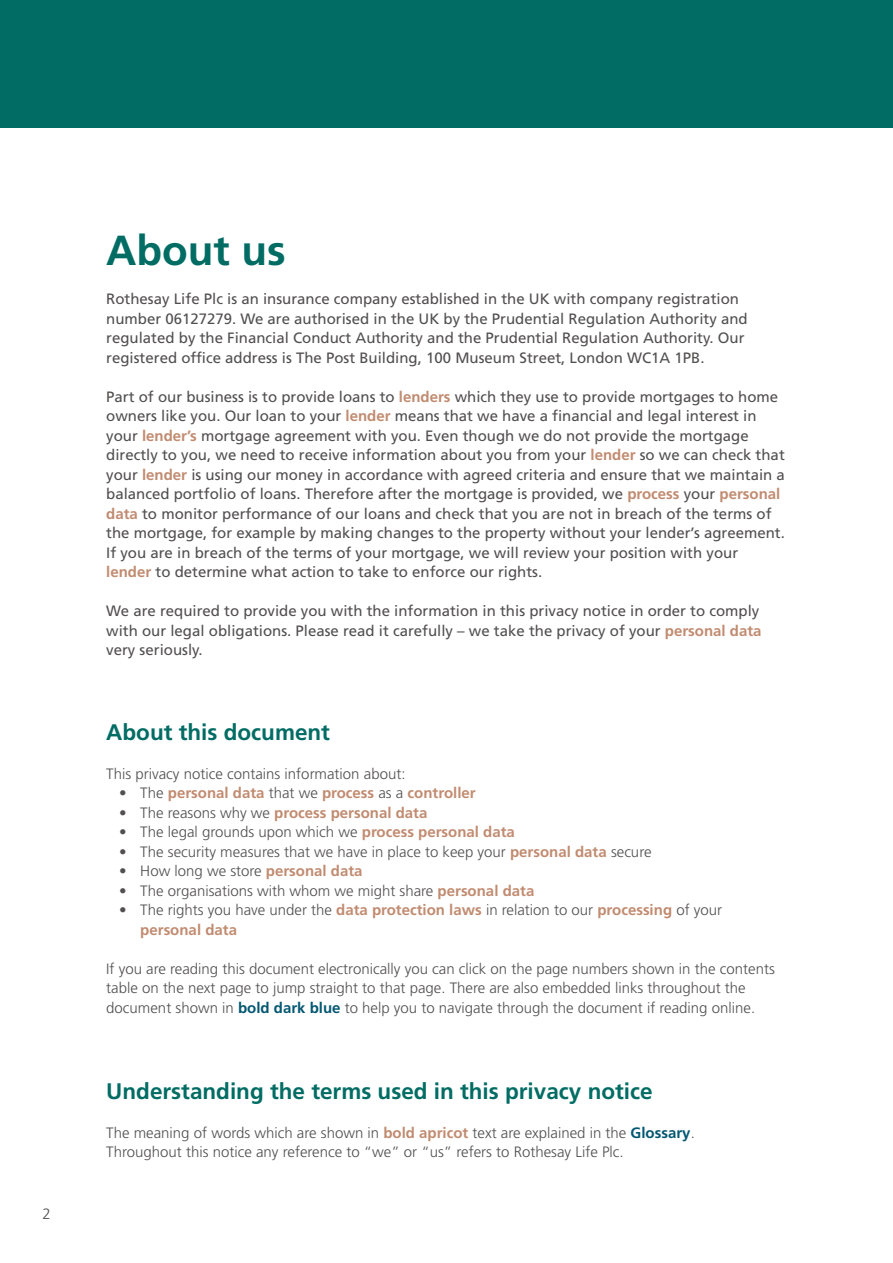
<style>
.page{position:relative;width:893px;height:1263px;background:#fff}
.page>*{position:absolute;margin:0;border:0;box-sizing:border-box;transform-origin:0 0}
.t1{font:700 42px "Frutiger";color:#006c64}
.t2{font:700 22.5px "Frutiger";color:#006c64}
.t3{font:15px/19.5px "Frutiger";color:#524f4f}
.t4{font:300 15px/19.5px "Frutiger";color:#524f4f}
.t5{font:700 15px "Frutiger";color:#c18b70}
.s1{font-weight:700;color:#c18b70}
.s2{font-weight:300;color:#524f4f}
.s3{font-weight:700;color:#035772}
</style>
<div class="page">
<div style="left:0;top:0;width:893px;height:128px;background:#006c64"></div>
<p class="t4" style="left:43px;top:1205px;width:10px">2</p>
<h1 class="t1" style="left:106px;top:234px;width:181px">About us</h1>
<p class="t3" style="left:106px;top:291px;width:643px">Rothesay Life Plc is an insurance company established in the UK with company registration number 06127279. We are authorised in the UK by the Prudential Regulation Authority and regulated by the Financial Conduct Authority and the Prudential Regulation Authority. Our registered office address is The Post Building, 100 Museum Street, London WC1A 1PB.</p>
<p class="t3" style="left:106px;top:388px;width:680px">Part of our business is to provide loans to <span class="s1">lenders</span> which they use to provide mortgages to home owners like you. Our loan to your <span class="s1">lender</span> means that we have a financial and legal interest in your <span class="s1">lender’s</span> mortgage agreement with you. Even though we do not provide the mortgage directly to you, we need to receive information about you from your <span class="s1">lender</span> so we can check that your <span class="s1">lender</span> is using our money in accordance with agreed criteria and ensure that we maintain a balanced portfolio of loans. Therefore after the mortgage is provided, we <span class="s1">process</span> your <span class="s1">personal data</span> to monitor performance of our loans and check that you are not in breach of the terms of the mortgage, for example by making changes to the property without your lender’s agreement.<br>If you are in breach of the terms of your mortgage, we will review your position with your <span class="s1">lender</span> to determine what action to take to enforce our rights.</p>
<p class="t3" style="left:106px;top:603px;width:657px">We are required to provide you with the information in this privacy notice in order to comply with our legal obligations. Please read it carefully – we take the privacy of your <span class="s1">personal data </span>very seriously.</p>
<h2 class="t2" style="left:106px;top:723px;width:225px">About this document</h2>
<p class="t4" style="left:106px;top:765px;width:301px">This privacy notice contains information about:</p>
<p class="t5" style="left:119px;top:787px;width:358px"><span class="s2">• The</span> personal data <span class="s2">that we</span> process <span class="s2">as a</span> controller</p>
<p class="t5" style="left:119px;top:806px;width:310px"><span class="s2">• The reasons why we</span> process personal data</p>
<p class="t4" style="left:119px;top:823px;width:397px">• The legal grounds upon which we <span class="s1">process personal data</span></p>
<p class="t4" style="left:119px;top:843px;width:534px">• The security measures that we have in place to keep your <span class="s1">personal data</span> secure</p>
<p class="t4" style="left:119px;top:862px;width:245px">• How long we store <span class="s1">personal data</span></p>
<p class="t4" style="left:119px;top:882px;width:417px">• The organisations with whom we might share <span class="s1">personal data</span></p>
<p class="t4" style="left:140px;top:901px;width:583px;text-indent:-21px">• The rights you have under the <span class="s1">data protection laws</span> in relation to our <span class="s1">processing</span> of your <span class="s1">personal data</span></p>
<p class="t4" style="left:106px;top:960px;width:670px">If you are reading this document electronically you can click on the page numbers shown in the contents table on the next page to jump straight to that page. There are also embedded links throughout the document shown in <span class="s3">bold dark blue</span> to help you to navigate through the document if reading online.</p>
<h2 class="t2" style="left:106px;top:1082px;width:548px">Understanding the terms used in this privacy notice</h2>
<p class="t4" style="left:106px;top:1124px;width:590px">The meaning of words which are shown in <span class="s1">bold apricot</span> text are explained in the <span class="s3">Glossary</span>.<br>Throughout this notice any reference to “we” or “us” refers to Rothesay Life Plc.</p>
</div>
